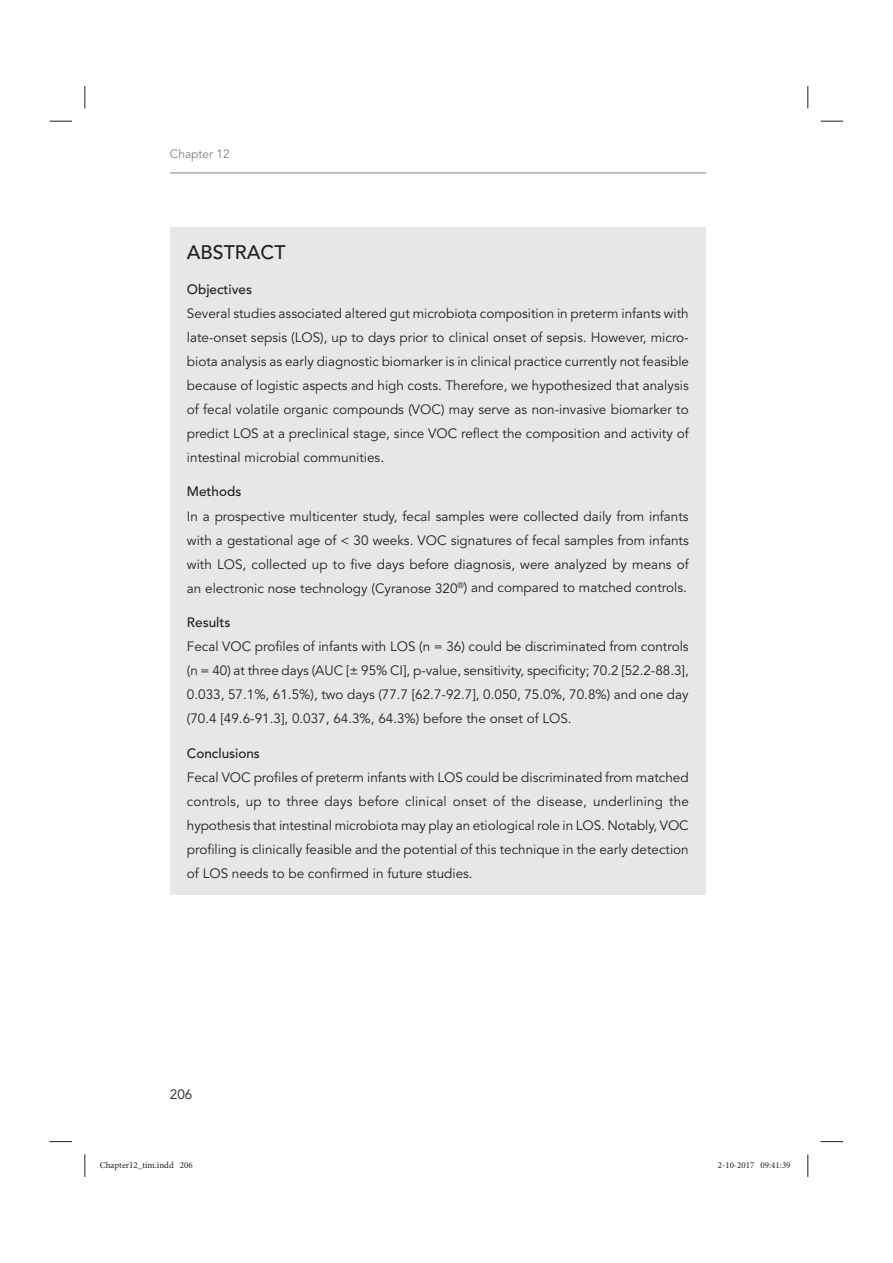
<style>
.page{position:relative;width:893px;height:1263px;background:#fff}
.page>*{position:absolute;margin:0;border:0;box-sizing:border-box;transform-origin:0 0}
.t1{font:500 19.5px "Avenir LT Std";color:#231f20}
.t2{font:13.5px/24px "Avenir LT Std";color:#231f20;text-align:justify}
.t3{font:500 13.5px "Avenir LT Std";color:#231f20}
.t4{font:13.5px "Avenir LT Std";color:#231f20}
.t5{font:12px "Avenir LT Std";color:#808285}
.t6{font:9px "Minion Pro";color:#231f20}
</style>
<div class="page">
<hr style="left:170px;top:173px;width:536px;height:1px;background:#808285">
<div style="left:170px;top:227px;width:536px;height:668px;background:#e6e7e8"></div>
<svg style="left:50px;top:121px;width:22px;height:1px"></svg>
<svg style="left:820px;top:121px;width:23px;height:1px"></svg>
<svg style="left:50px;top:1141px;width:22px;height:1px"></svg>
<svg style="left:820px;top:1141px;width:23px;height:1px"></svg>
<svg style="left:85px;top:86px;width:1px;height:22px"></svg>
<svg style="left:85px;top:1154px;width:1px;height:23px"></svg>
<svg style="left:807px;top:86px;width:1px;height:22px"></svg>
<svg style="left:807px;top:1154px;width:1px;height:23px"></svg>
<p class="t5" style="left:170px;top:149px;width:62px">Chapter 12</p>
<h1 class="t1" style="left:187px;top:244px;width:100px">ABSTRACT</h1>
<p class="t3" style="left:187px;top:283px;width:67px">Objectives</p>
<p class="t2" style="left:187px;top:302px;width:504px">Several studies associated altered gut microbiota composition in preterm infants with late-onset sepsis (LOS), up to days prior to clinical onset of sepsis. However, micro&shy;biota analysis as early diagnostic biomarker is in clinical practice currently not feasible because of logistic aspects and high costs. Therefore, we hypothesized that analysis of fecal volatile organic compounds (VOC) may serve as non-invasive biomarker to predict LOS at a preclinical stage, since VOC reflect the composition and activity of intestinal microbial communities.</p>
<p class="t3" style="left:187px;top:486px;width:56px">Methods</p>
<p class="t2" style="left:187px;top:505px;width:503px">In a prospective multicenter study, fecal samples were collected daily from infants with a gestational age of &lt; 30 weeks. VOC signatures of fecal samples from infants with LOS, collected up to five days before diagnosis, were analyzed by means of an electronic nose technology (Cyranose 320<sup>®</sup>) and compared to matched controls.</p>
<p class="t3" style="left:187px;top:617px;width:45px">Results</p>
<p class="t2" style="left:187px;top:635px;width:503px">Fecal VOC profiles of infants with LOS (n = 36) could be discriminated from controls (n = 40) at three days (AUC [± 95% CI], p-value, sensitivity, specificity; 70.2 [52.2-88.3], 0.033, 57.1%, 61.5%), two days (77.7 [62.7-92.7], 0.050, 75.0%, 70.8%) and one day (70.4 [49.6-91.3], 0.037, 64.3%, 64.3%) before the onset of LOS.</p>
<p class="t3" style="left:187px;top:747px;width:75px">Conclusions</p>
<p class="t2" style="left:187px;top:766px;width:504px">Fecal VOC profiles of preterm infants with LOS could be discriminated from matched controls, up to three days before clinical onset of the disease, underlining the hypothesis that intestinal microbiota may play an etiological role in LOS. Notably, VOC profiling is clinically feasible and the potential of this technique in the early detection of LOS needs to be confirmed in future studies.</p>
<p class="t4" style="left:170px;top:1087px;width:24px">206</p>
<p class="t6" style="left:100px;top:1160px;width:95px">Chapter12_tim.indd 206</p>
<p class="t6" style="left:718px;top:1160px;width:74px">2-10-2017 09:41:39</p>
</div>
